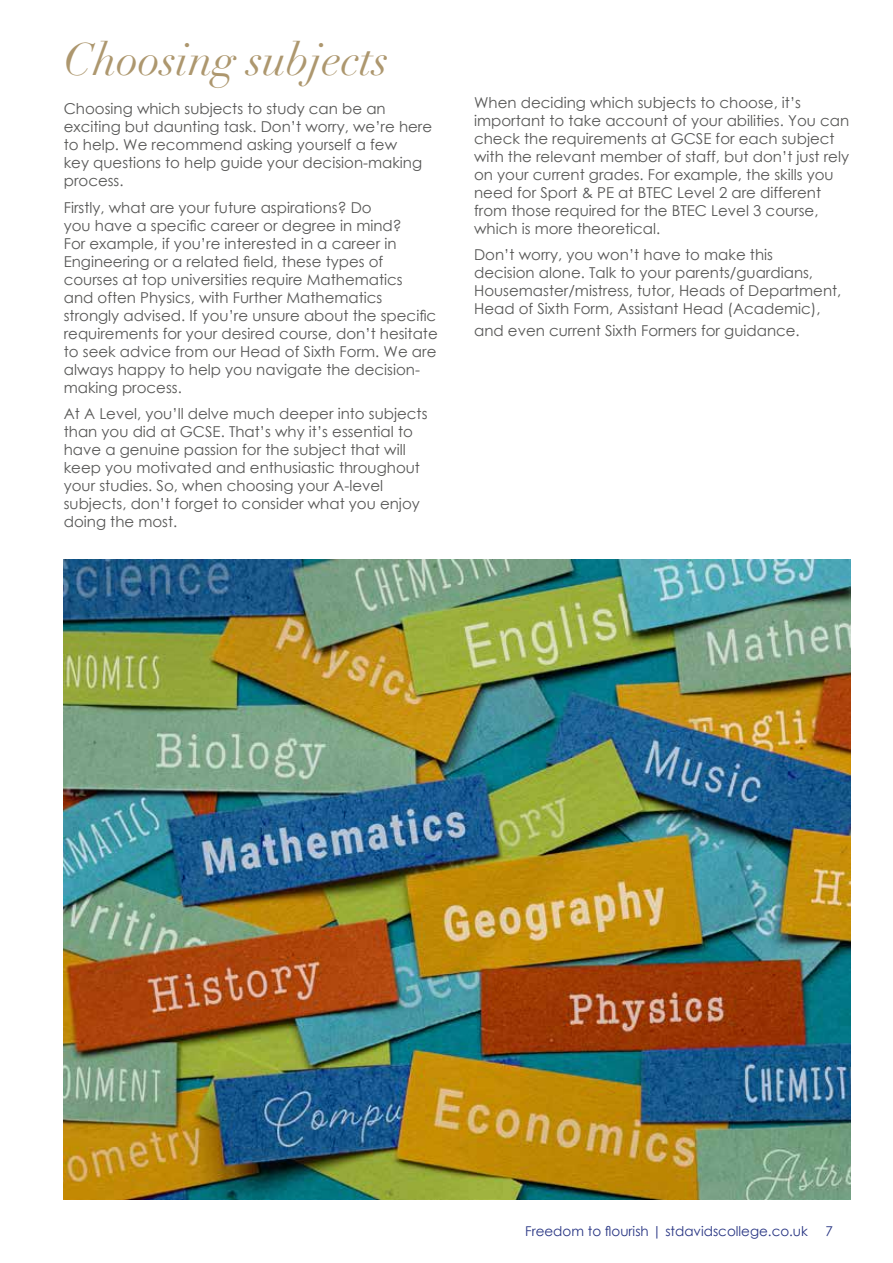
<style>
.page{position:relative;width:893px;height:1263px;background:#fff}
.page>*{position:absolute;margin:0;border:0;box-sizing:border-box;transform-origin:0 0}
.t1{font:italic 45px "Didot LT Pro";color:#ad976e}
.t2{font:15px/18px "Century Gothic";color:#575756}
.t3{font:13.5px "Century Gothic";color:#283583}
</style>
<div class="page">
<img style="left:64px;top:559px;width:786px;height:640px">
<h1 class="t1" style="left:64px;top:31px;width:326px">Choosing subjects</h1>
<p class="t2" style="left:64px;top:100px;width:370px">Choosing which subjects to study can be an exciting but daunting task. Don’t worry, we’re here to help. We recommend asking yourself a few<br>key questions to help guide your decision-making process.</p>
<p class="t2" style="left:64px;top:198px;width:375px">Firstly, what are your future aspirations? Do<br>you have a specific career or degree in mind?<br>For example, if you’re interested in a career in Engineering or a related field, these types of courses at top universities require Mathematics<br>and often Physics, with Further Mathematics strongly advised. If you’re unsure about the specific requirements for your desired course, don’t hesitate to seek advice from our Head of Sixth Form. We are always happy to help you navigate the decision&shy;making process.</p>
<p class="t2" style="left:64px;top:405px;width:365px">At A Level, you’ll delve much deeper into subjects than you did at GCSE. That’s why it’s essential to have a genuine passion for the subject that will keep you motivated and enthusiastic throughout your studies. So, when choosing your A-level subjects, don’t forget to consider what you enjoy doing the most.</p>
<p class="t2" style="left:474px;top:93px;width:377px">When deciding which subjects to choose, it’s important to take account of your abilities. You can check the requirements at GCSE for each subject with the relevant member of staff, but don’t just rely on your current grades. For example, the skills you need for Sport &amp; PE at BTEC Level 2 are different from those required for the BTEC Level 3 course, which is more theoretical.</p>
<p class="t2" style="left:474px;top:246px;width:369px">Don’t worry, you won’t have to make this<br>decision alone. Talk to your parents/guardians, Housemaster/mistress, tutor, Heads of Department, Head of Sixth Form, Assistant Head (Academic),</p>
<p class="t2" style="left:474px;top:321px;width:327px">and even current Sixth Formers for guidance.</p>
<p class="t3" style="left:525px;top:1222px;width:284px">Freedom to flourish | stdavidscollege.co.uk</p>
<p class="t3" style="left:825px;top:1222px;width:9px">7</p>
</div>
